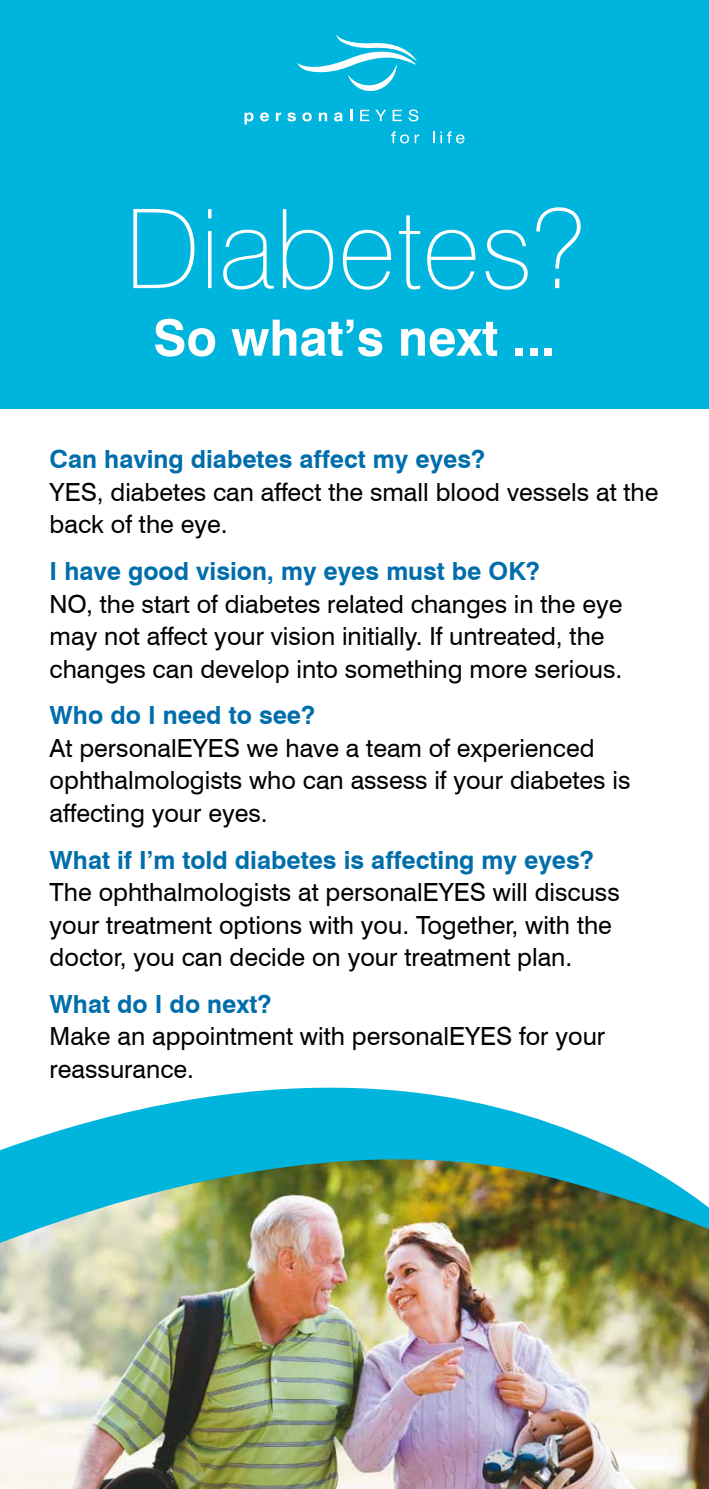
<style>
.page{position:relative;width:709px;height:1489px;background:#fff}
.page>*{position:absolute;margin:0;border:0;box-sizing:border-box;transform-origin:0 0}
.t1{font:100 110px "Swiss 721 BT";color:#fff}
.t2{font:700 50px "Swiss 721 BT";color:#fff}
.t3{font:25px/32.5px "Swiss 721 BT";color:#000}
.t4{font:700 25px "Swiss 721 BT";color:#006eab}
</style>
<div class="page">
<div style="left:0;top:0;width:709px;height:409px;background:#00b5dd"></div>
<svg style="left:297px;top:35px;width:120px;height:56px"></svg>
<svg style="left:244px;top:112px;width:9px;height:12px"></svg>
<svg style="left:260px;top:112px;width:9px;height:9px"></svg>
<svg style="left:276px;top:112px;width:5px;height:9px"></svg>
<svg style="left:287px;top:112px;width:9px;height:9px"></svg>
<svg style="left:302px;top:112px;width:10px;height:9px"></svg>
<svg style="left:319px;top:112px;width:8px;height:9px"></svg>
<svg style="left:334px;top:112px;width:9px;height:9px"></svg>
<svg style="left:350px;top:110px;width:2px;height:11px"></svg>
<svg style="left:360px;top:110px;width:9px;height:11px"></svg>
<svg style="left:375px;top:110px;width:11px;height:11px"></svg>
<svg style="left:392px;top:110px;width:10px;height:11px"></svg>
<svg style="left:408px;top:109px;width:10px;height:12px"></svg>
<svg style="left:391px;top:131px;width:28px;height:12px"></svg>
<svg style="left:433px;top:131px;width:1px;height:12px"></svg>
<svg style="left:440px;top:131px;width:24px;height:12px"></svg>
<img style="left:0;top:1360px;width:709px;height:128px">
<img style="left:0;top:1087px;width:709px;height:273px">
<h1 class="t1" style="left:124px;top:182px;width:461px">Diabetes?</h1>
<h2 class="t2" style="left:153px;top:307px;width:403px">So what’s next ...</h2>
<p class="t4" style="left:50px;top:444px;width:437px">Can having diabetes affect my eyes?</p>
<p class="t3" style="left:50px;top:475px;width:610px">YES, diabetes can affect the small blood vessels at the back of the eye.</p>
<p class="t4" style="left:50px;top:556px;width:492px">I have good vision, my eyes must be OK?</p>
<p class="t3" style="left:50px;top:587px;width:574px">NO, the start of diabetes related changes in the eye may not affect your vision initially. If untreated, the changes can develop into something more serious.</p>
<p class="t4" style="left:50px;top:700px;width:267px">Who do I need to see?</p>
<p class="t3" style="left:50px;top:731px;width:582px">At personalEYES we have a team of experienced ophthalmologists who can assess if your diabetes is affecting your eyes.</p>
<p class="t4" style="left:50px;top:844px;width:545px">What if I’m told diabetes is affecting my eyes?</p>
<p class="t3" style="left:50px;top:875px;width:571px">The ophthalmologists at personalEYES will discuss your treatment options with you. Together, with the doctor, you can decide on your treatment plan.</p>
<p class="t4" style="left:50px;top:988px;width:223px">What do I do next?</p>
<p class="t3" style="left:50px;top:1020px;width:557px">Make an appointment with personalEYES for your reassurance.</p>
</div>
